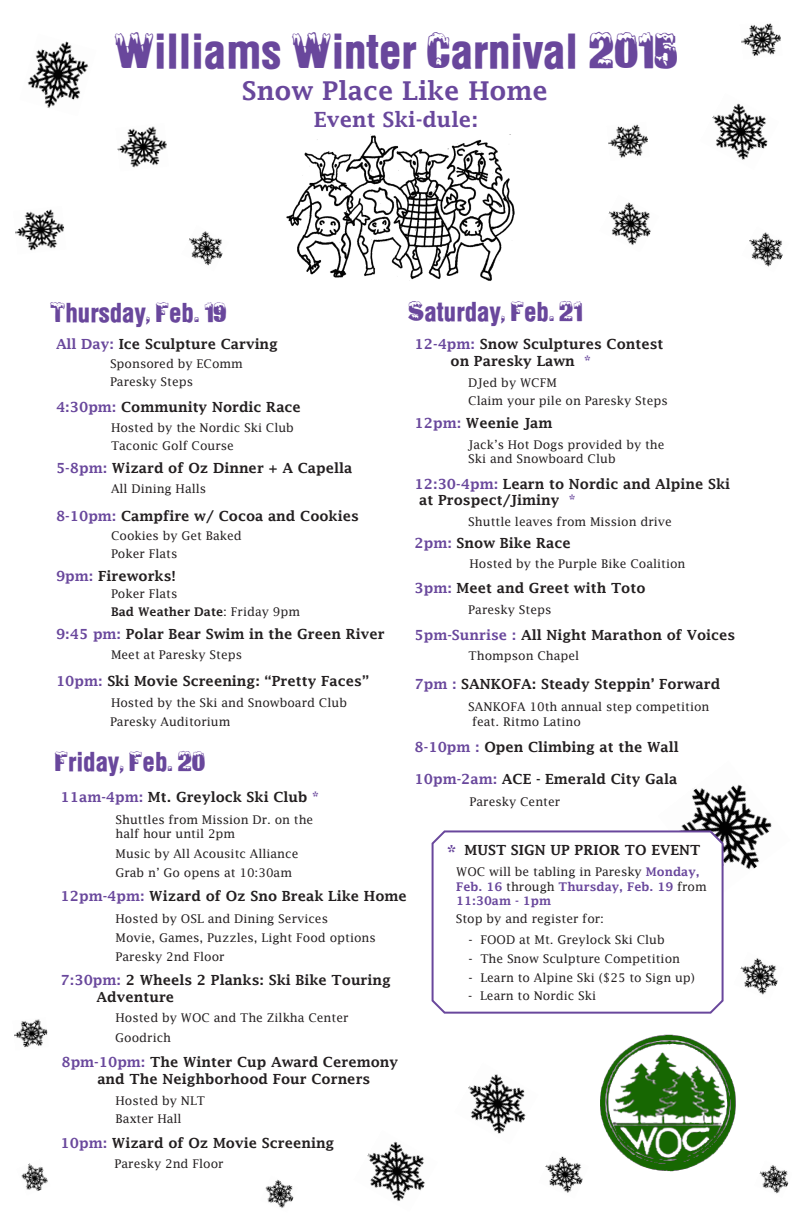
<style>
.page{position:relative;width:792px;height:1224px;background:#fff}
.page>*{position:absolute;margin:0;border:0;box-sizing:border-box;transform-origin:0 0}
.t1{font:45px "Ice Snow Normal";color:#69479c}
.t2{font:600 26px "Lucida Fax";color:#69479c}
.t3{font:25px "Ice Snow Normal";color:#69479c}
.t4{font:600 21px "Lucida Fax";color:#69479c}
.t5{font:600 20px "Lucida Fax";color:#69479c}
.t6{font:600 14px "Lucida Fax";color:#231f20}
.t7{font:12px "Lucida Fax";color:#231f20}
.t8{font:600 12px/14.4px "Lucida Fax";color:#69479c}
.t9{font:600 12px "Lucida Fax";color:#231f20}
.s1{color:#69479c}
.s2{font-weight:400}
.s3{font-weight:400;color:#231f20}
</style>
<div class="page">
<img style="left:286px;top:134px;width:229px;height:147px">
<img style="left:468px;top:1074px;width:58px;height:60px">
<img style="left:681px;top:784px;width:91px;height:86px">
<img style="left:367px;top:1141px;width:58px;height:60px">
<img style="left:27px;top:41px;width:62px;height:67px">
<img style="left:117px;top:126px;width:50px;height:42px">
<img style="left:608px;top:124px;width:40px;height:34px">
<img style="left:741px;top:23px;width:40px;height:33px">
<img style="left:712px;top:103px;width:56px;height:57px">
<svg style="left:431px;top:829px;width:294px;height:185px"></svg>
<img style="left:545px;top:1156px;width:38px;height:37px">
<img style="left:740px;top:958px;width:38px;height:37px">
<img style="left:14px;top:1019px;width:34px;height:29px">
<img style="left:759px;top:1165px;width:30px;height:29px">
<img style="left:21px;top:1163px;width:27px;height:28px">
<img style="left:600px;top:1034px;width:136px;height:138px">
<img style="left:265px;top:1179px;width:29px;height:29px">
<img style="left:15px;top:209px;width:50px;height:42px">
<img style="left:608px;top:202px;width:43px;height:44px">
<img style="left:749px;top:232px;width:34px;height:35px">
<img style="left:189px;top:231px;width:34px;height:35px">
<p class="t1" style="left:115px;top:30px;width:564px">Williams Winter Carnival 2015</p>
<p class="t2" style="left:242px;top:76px;width:308px">Snow Place Like Home</p>
<p class="t4" style="left:314px;top:108px;width:166px">Event Ski-dule:</p>
<p class="t3" style="left:50px;top:302px;width:177px">Thursday, Feb. 19</p>
<p class="t6" style="left:56px;top:336px;width:224px"><span class="s1">All Day:</span> Ice Sculpture Carving</p>
<p class="t7" style="left:110px;top:356px;width:134px">Sponsored by EComm</p>
<p class="t7" style="left:110px;top:375px;width:85px">Paresky Steps</p>
<p class="t6" style="left:56px;top:399px;width:246px"><span class="s1">4:30pm:</span> Community Nordic Race</p>
<p class="t7" style="left:111px;top:421px;width:184px">Hosted by the Nordic Ski Club</p>
<p class="t7" style="left:111px;top:439px;width:125px">Taconic Golf Course</p>
<p class="t6" style="left:56px;top:460px;width:298px"><span class="s1">5-8pm:</span> Wizard of Oz Dinner + A Capella</p>
<p class="t7" style="left:111px;top:482px;width:97px">All Dining Halls</p>
<p class="t6" style="left:56px;top:508px;width:304px"><span class="s1">8-10pm:</span> Campfire w/ Cocoa and Cookies</p>
<p class="t7" style="left:111px;top:547px;width:68px">Poker Flats</p>
<p class="t6" style="left:56px;top:568px;width:122px"><span class="s1">9pm:</span> Fireworks!</p>
<p class="t7" style="left:111px;top:587px;width:68px">Poker Flats</p>
<p class="t6" style="left:56px;top:626px;width:330px"><span class="s1">9:45 pm:</span> Polar Bear Swim in the Green River</p>
<p class="t7" style="left:111px;top:648px;width:133px">Meet at Paresky Steps</p>
<p class="t6" style="left:56px;top:673px;width:315px"><span class="s1">10pm:</span> Ski Movie Screening: “Pretty Faces”</p>
<p class="t7" style="left:111px;top:696px;width:238px">Hosted by the Ski and Snowboard Club</p>
<p class="t7" style="left:110px;top:715px;width:122px">Paresky Auditorium</p>
<p class="t7" style="left:111px;top:529px;width:132px">Cookies by Get Baked</p>
<p class="t9" style="left:111px;top:605px;width:191px">Bad Weather Date<span class="s2">: Friday 9pm</span></p>
<p class="t3" style="left:409px;top:300px;width:175px">Saturday, Feb. 21</p>
<p class="t6" style="left:415px;top:336px;width:251px"><span class="s1">12-4pm:</span> Snow Sculptures Contest</p>
<p class="t6" style="left:451px;top:353px;width:142px">on Paresky Lawn <span class="s1">*</span></p>
<p class="t7" style="left:468px;top:394px;width:201px">Claim your pile on Paresky Steps</p>
<p class="t7" style="left:468px;top:376px;width:90px">DJed by WCFM</p>
<p class="t6" style="left:415px;top:416px;width:139px"><span class="s1">12pm:</span> Weenie Jam</p>
<p class="t7" style="left:468px;top:438px;width:198px">Jack’s Hot Dogs provided by the</p>
<p class="t7" style="left:468px;top:452px;width:149px">Ski and Snowboard Club</p>
<p class="t6" style="left:415px;top:476px;width:317px"><span class="s1">12:30-4pm:</span> Learn to Nordic and Alpine Ski</p>
<p class="t6" style="left:419px;top:493px;width:158px">at Prospect/Jiminy <span class="s1">*</span></p>
<p class="t7" style="left:468px;top:515px;width:205px">Shuttle leaves from Mission drive</p>
<p class="t6" style="left:415px;top:535px;width:158px"><span class="s1">2pm:</span> Snow Bike Race</p>
<p class="t7" style="left:470px;top:557px;width:217px">Hosted by the Purple Bike Coalition</p>
<p class="t6" style="left:415px;top:580px;width:232px"><span class="s1">3pm:</span> Meet and Greet with Toto</p>
<p class="t7" style="left:468px;top:603px;width:85px">Paresky Steps</p>
<p class="t6" style="left:415px;top:627px;width:322px"><span class="s1">5pm-Sunrise :</span> All Night Marathon of Voices</p>
<p class="t7" style="left:469px;top:649px;width:112px">Thompson Chapel</p>
<p class="t6" style="left:415px;top:676px;width:307px"><span class="s1">7pm :</span> SANKOFA: Steady Steppin’ Forward</p>
<p class="t7" style="left:468px;top:700px;width:243px">SANKOFA 10th annual step competition</p>
<p class="t7" style="left:472px;top:714px;width:110px">feat. Ritmo Latino</p>
<p class="t3" style="left:55px;top:750px;width:151px">Friday, Feb. 20</p>
<p class="t6" style="left:61px;top:789px;width:260px"><span class="s1">11am-4pm:</span> Mt. Greylock Ski Club <span class="s1">*</span></p>
<p class="t7" style="left:116px;top:813px;width:199px">Shuttles from Mission Dr. on the</p>
<p class="t7" style="left:116px;top:827px;width:121px">half hour until 2pm</p>
<p class="t7" style="left:116px;top:847px;width:184px">Music by All Acousitc Alliance</p>
<p class="t6" style="left:61px;top:888px;width:348px"><span class="s1">12pm-4pm:</span> Wizard of Oz Sno Break Like Home</p>
<p class="t7" style="left:116px;top:912px;width:214px">Hosted by OSL and Dining Services</p>
<p class="t7" style="left:116px;top:931px;width:262px">Movie, Games, Puzzles, Light Food options</p>
<p class="t7" style="left:116px;top:950px;width:111px">Paresky 2nd Floor</p>
<p class="t7" style="left:116px;top:866px;width:178px">Grab n’ Go opens at 10:30am</p>
<p class="t6" style="left:61px;top:972px;width:332px"><span class="s1">7:30pm:</span> 2 Wheels 2 Planks: Ski Bike Touring</p>
<p class="t6" style="left:97px;top:989px;width:79px">Adventure</p>
<p class="t7" style="left:116px;top:1011px;width:234px">Hosted by WOC and The Zilkha Center</p>
<p class="t7" style="left:115px;top:1031px;width:57px">Goodrich</p>
<p class="t6" style="left:61px;top:1054px;width:338px"><span class="s1">8pm-10pm:</span> The Winter Cup Award Ceremony</p>
<p class="t6" style="left:97px;top:1071px;width:275px">and The Neighborhood Four Corners</p>
<p class="t7" style="left:116px;top:1094px;width:91px">Hosted by NLT</p>
<p class="t7" style="left:116px;top:1112px;width:68px">Baxter Hall</p>
<p class="t6" style="left:61px;top:1135px;width:275px"><span class="s1">10pm:</span> Wizard of Oz Movie Screening</p>
<p class="t7" style="left:115px;top:1157px;width:111px">Paresky 2nd Floor</p>
<p class="t6" style="left:415px;top:739px;width:266px"><span class="s1">8-10pm :</span> Open Climbing at the Wall</p>
<p class="t6" style="left:415px;top:771px;width:264px"><span class="s1">10pm-2am:</span> ACE - Emerald City Gala</p>
<p class="t7" style="left:470px;top:795px;width:92px">Paresky Center</p>
<p class="t5" style="left:447px;top:842px;width:11px">*</p>
<p class="t6" style="left:464px;top:842px;width:237px">MUST SIGN UP PRIOR TO EVENT</p>
<p class="t8" style="left:456px;top:865px;width:252px"><span class="s3">WOC will be tabling in Paresky</span> Monday,<br>Feb. 16 <span class="s3">through</span> Thursday, Feb. 19 <span class="s3">from<br></span>11:30am - 1pm</p>
<p class="t7" style="left:456px;top:912px;width:150px">Stop by and register for:</p>
<p class="t7" style="left:469px;top:933px;width:198px">- FOOD at Mt. Greylock Ski Club</p>
<p class="t7" style="left:469px;top:971px;width:228px">- Learn to Alpine Ski ($25 to Sign up)</p>
<p class="t7" style="left:469px;top:952px;width:213px">- The Snow Sculpture Competition</p>
<p class="t7" style="left:468px;top:988px;width:129px">- Learn to Nordic Ski</p>
</div>
